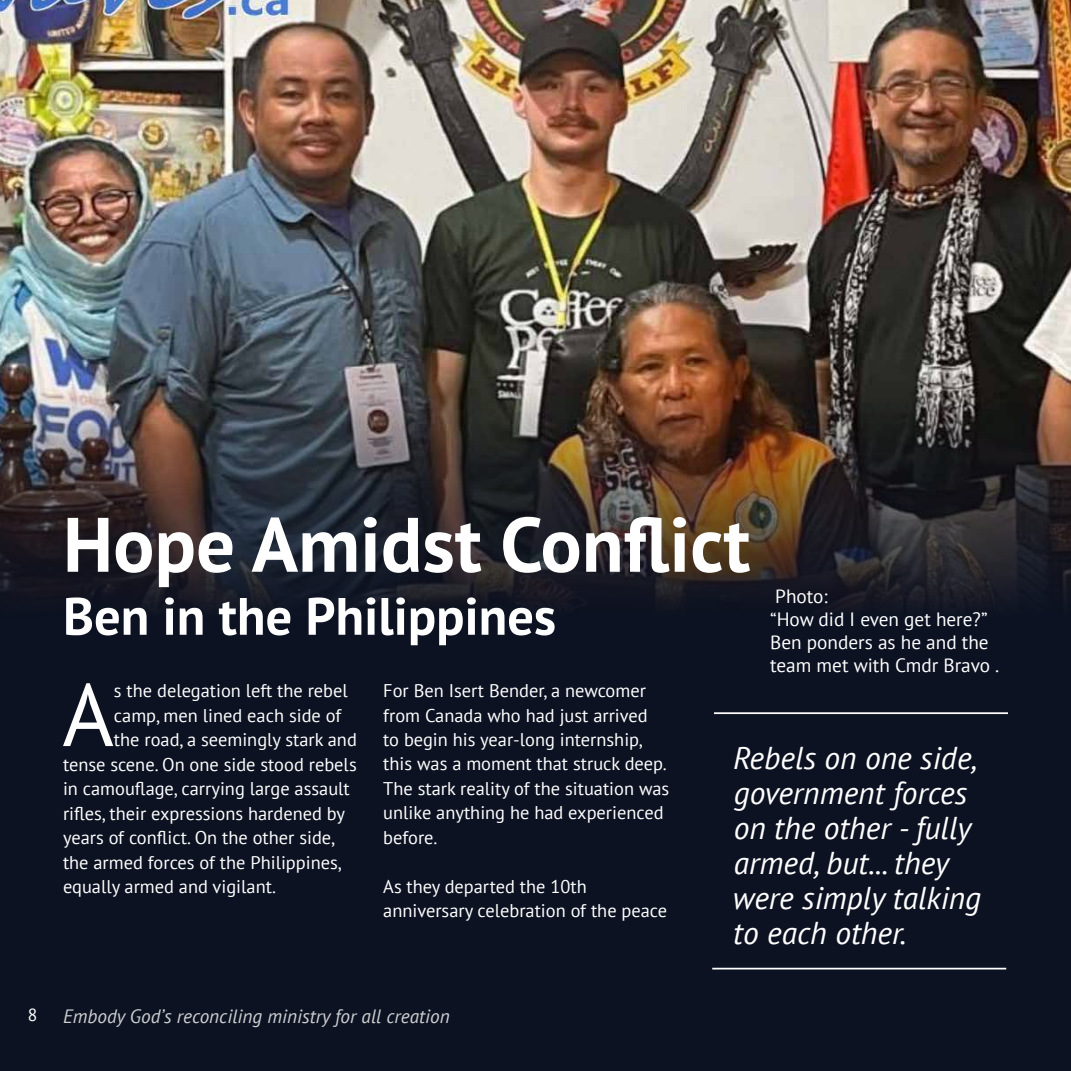
<style>
.page{position:relative;width:1071px;height:1071px;background:#0c1222}
.page>*{position:absolute;margin:0;border:0;box-sizing:border-box;transform-origin:0 0}
.t1{font:88.38px "PT Sans";color:#fff}
.t2{font:700 77px "PT Sans";color:#fff}
.t3{font:700 52.5px "PT Sans";color:#fff}
.t4{font:italic 31.5px/35px "PT Sans";color:#fff}
.t5{font:19.25px/23.1px "PT Sans";color:#fff}
.t6{font:italic 19.25px "PT Sans";color:#cdcfd0}
.t7{font:18.38px/24.5px "PT Sans";color:#fff}
.t8{font:17.5px "PT Sans";color:#fff}
</style>
<div class="page">
<img style="left:0;top:0;width:1071px;height:609px">
<hr style="left:714px;top:712px;width:294px;height:2px;background:#fff">
<hr style="left:712px;top:968px;width:294px;height:2px;background:#fff">
<p class="t8" style="left:28px;top:1004px;width:11px">8</p>
<h2 class="t2" style="left:63px;top:494px;width:689px">Hope Amidst Conflict</h2>
<h3 class="t3" style="left:63px;top:582px;width:495px">Ben in the Philippines</h3>
<p class="t5" style="left:770px;top:584px;width:231px">Photo:<br>“How did I even get here?”<br>Ben ponders as he and the team met with Cmdr Bravo .</p>
<h1 class="t1" style="left:62px;top:658px;width:53px">A</h1>
<p class="t7" style="left:114px;top:678px;width:235px">s the delegation left the rebel</p>
<p class="t7" style="left:114px;top:702px;width:229px">camp, men lined each side of</p>
<p class="t7" style="left:114px;top:727px;width:244px">the road, a seemingly stark and</p>
<p class="t7" style="left:63px;top:751px;width:295px">tense scene. On one side stood rebels</p>
<p class="t7" style="left:63px;top:776px;width:288px">in camouflage, carrying large assault</p>
<p class="t7" style="left:63px;top:800px;width:284px">rifles, their expressions hardened by</p>
<p class="t7" style="left:63px;top:825px;width:274px">years of conflict. On the other side,</p>
<p class="t7" style="left:63px;top:849px;width:281px">the armed forces of the Philippines,</p>
<p class="t7" style="left:63px;top:874px;width:215px">equally armed and vigilant.</p>
<p class="t7" style="left:383px;top:678px;width:288px">For Ben Isert Bender, a newcomer from Canada who had just arrived<br>to begin his year-long internship, this was a moment that struck deep.<br>The stark reality of the situation was unlike anything he had experienced before.</p>
<p class="t7" style="left:383px;top:874px;width:285px">As they departed the 10th anniversary celebration of the peace</p>
<p class="t6" style="left:63px;top:1004px;width:388px">Embody God’s reconciling ministry for all creation</p>
<h3 class="t4" style="left:733px;top:740px;width:250px">Rebels on one side, government forces on the other - fully armed, but... they were simply talking to each other.</h3>
</div>
